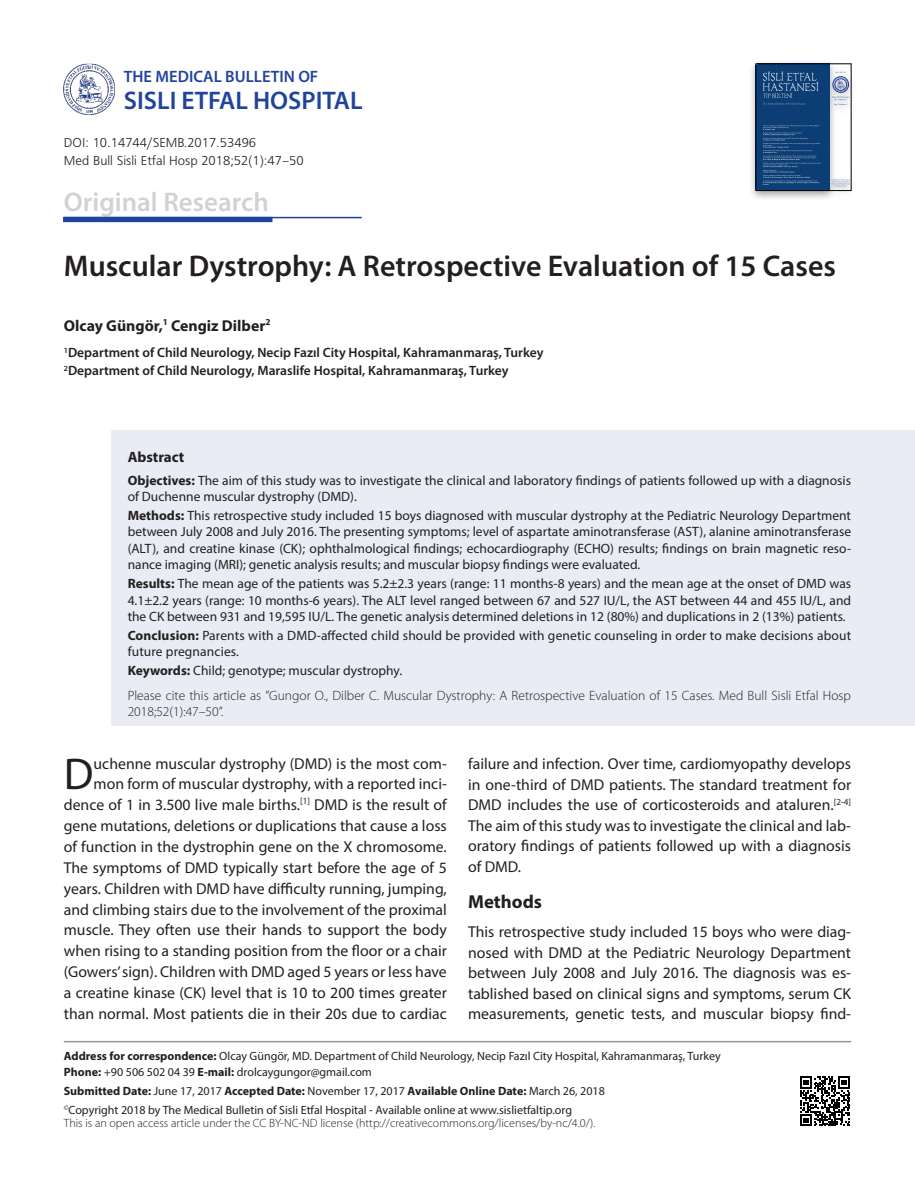
<style>
.page{position:relative;width:915px;height:1191px;background:#fff}
.page>*{position:absolute;margin:0;border:0;box-sizing:border-box;transform-origin:0 0}
.ana_metin_bosluksuz{font:44.7px "Myriad Pro";color:#231f20}
.ana_baslik{font:600 30px "Myriad Pro";color:#231f20}
.ana_baslik-2{font:600 27px "Myriad Pro";color:#d1d2d4}
.ana_baslik-3{font:600 25.5px "Myriad Pro";color:#21449b}
.altbaslik{font:700 18.75px "Myriad Pro";color:#231f20}
.ana_baslik-4{font:600 16.5px "Myriad Pro";color:#21449b}
.ana_metin_bosluksuz-2{font:15.75px/21px "Myriad Pro";color:#231f20;text-align:justify}
.yazar_adları{font:700 15.75px "Myriad Pro";color:#231f20}
.ozet_baslik{font:700 15px "Myriad Pro";color:#231f20}
.ozet{font:13.5px/16.5px "Myriad Pro";color:#231f20}
.kurumlar{font:600 13.5px "Myriad Pro";color:#231f20}
.ozet-2{font:300 13.5px/16.5px "Myriad Pro";color:#231f20}
.doi{font:13.5px "Frugal Normal Tr";color:#231f20}
.info{font:12px "Myriad Pro";color:#231f20}
.t1{font:300 12px "Myriad Pro";color:#231f20}
.info-2{font:700 12px "Myriad Pro";color:#231f20}
.s1{font-weight:700}
.s2{font-weight:400}
</style>
<div class="page">
<div style="left:112px;top:430px;width:802px;height:295px;background:#e9ecf5"></div>
<svg style="left:800px;top:1076px;width:49px;height:50px"></svg>
<hr style="left:64px;top:1041px;width:786px;height:1px;background:#939598">
<hr style="left:64px;top:217px;width:297px;height:1px;background:#21449b">
<div style="left:63px;top:217px;width:209px;height:5px;background:#21449b"></div>
<div style="left:747px;top:60px;width:111px;height:142px;background:#231f20;opacity:.43"></div>
<div style="left:757px;top:66px;width:71px;height:123px;background:#0c3e75"></div>
<svg style="left:762px;top:72px;width:56px;height:33px;background:#265283"></svg>
<svg style="left:762px;top:125px;width:58px;height:60px;background:#1d4b7e"></svg>
<svg style="left:831px;top:72px;width:17px;height:33px"></svg>
<svg style="left:831px;top:179px;width:22px;height:13px"></svg>
<div style="left:755px;top:64px;width:95px;height:127px;border:1px solid #000"></div>
<img style="left:64px;top:64px;width:51px;height:51px">
<p class="ana_baslik-4" style="left:124px;top:66px;width:196px">THE MEDICAL BULLETIN OF</p>
<p class="ana_baslik-3" style="left:124px;top:84px;width:240px">SISLI ETFAL HOSPITAL</p>
<p class="doi" style="left:64px;top:135px;width:194px">DOI: 10.14744/SEMB.2017.53496</p>
<p class="doi" style="left:64px;top:153px;width:241px">Med Bull Sisli Etfal Hosp 2018;52(1):47–50</p>
<p class="ana_baslik-2" style="left:64px;top:185px;width:206px">Original Research</p>
<p class="ana_baslik" style="left:64px;top:247px;width:773px">Muscular Dystrophy: A Retrospective Evaluation of 15 Cases</p>
<p class="yazar_adları" style="left:64px;top:315px;width:208px">Olcay Güngör,<sup>1</sup> Cengiz Dilber<sup>2</sup></p>
<p class="kurumlar" style="left:64px;top:344px;width:481px"><sup>1</sup>Department of Child Neurology, Necip Fazıl City Hospital, Kahramanmaraş, Turkey</p>
<p class="kurumlar" style="left:64px;top:362px;width:446px"><sup>2</sup>Department of Child Neurology, Maraslife Hospital, Kahramanmaraş, Turkey</p>
<p class="ozet_baslik" style="left:128px;top:447px;width:58px">Abstract</p>
<p class="ozet" style="left:128px;top:472px;width:724px"><span class="s1">Objectives:</span> The aim of this study was to investigate the clinical and laboratory findings of patients followed up with a diagnosis of Duchenne muscular dystrophy (DMD).</p>
<p class="ozet" style="left:128px;top:507px;width:724px;text-align:justify"><span class="s1">Methods:</span> This retrospective study included 15 boys diagnosed with muscular dystrophy at the Pediatric Neurology Department between July 2008 and July 2016. The presenting symptoms; level of aspartate aminotransferase (AST), alanine aminotransferase (ALT), and creatine kinase (CK); ophthalmological findings; echocardiography (ECHO) results; findings on brain magnetic reso&shy;nance imaging (MRI); genetic analysis results; and muscular biopsy findings were evaluated.</p>
<p class="ozet" style="left:128px;top:575px;width:724px;text-align:justify"><span class="s1">Results:</span> The mean age of the patients was 5.2±2.3 years (range: 11 months-8 years) and the mean age at the onset of DMD was 4.1±2.2 years (range: 10 months-6 years). The ALT level ranged between 67 and 527 IU/L, the AST between 44 and 455 IU/L, and the CK between 931 and 19,595 IU/L. The genetic analysis determined deletions in 12 (80%) and duplications in 2 (13%) patients.</p>
<p class="ozet" style="left:128px;top:626px;width:724px"><span class="s1">Conclusion:</span> Parents with a DMD-affected child should be provided with genetic counseling in order to make decisions about future pregnancies.</p>
<p class="ozet" style="left:128px;top:662px;width:276px"><span class="s1">Keywords:</span> Child; genotype; muscular dystrophy.</p>
<p class="ozet-2" style="left:128px;top:687px;width:724px">Please cite this article as ”Gungor O., Dilber C. Muscular Dystrophy: A Retrospective Evaluation of 15 Cases. Med Bull Sisli Etfal Hosp<br>2018;52(1):47–50”.</p>
<p class="ana_metin_bosluksuz" style="left:64px;top:746px;width:31px">D</p>
<p class="ana_metin_bosluksuz-2" style="left:94px;top:754px;width:354px;line-height:19.5px">uchenne muscular dystrophy (DMD) is the most com&shy;mon form of muscular dystrophy, with a reported inci-</p>
<p class="ana_metin_bosluksuz-2" style="left:64px;top:793px;width:384px">dence of 1 in 3.500 live male births.<sup>[1]</sup> DMD is the result of gene mutations, deletions or duplications that cause a loss of function in the dystrophin gene on the X chromosome.<br>The symptoms of DMD typically start before the age of 5 years. Children with DMD have difficulty running, jumping, and climbing stairs due to the involvement of the proximal muscle. They often use their hands to support the body when rising to a standing position from the floor or a chair (Gowers’ sign). Children with DMD aged 5 years or less have a creatine kinase (CK) level that is 10 to 200 times greater than normal. Most patients die in their 20s due to cardiac</p>
<p class="ana_metin_bosluksuz-2" style="left:468px;top:753px;width:384px;line-height:20.5px">failure and infection. Over time, cardiomyopathy develops in one-third of DMD patients. The standard treatment for DMD includes the use of corticosteroids and ataluren.<sup>[2-4] </sup>The aim of this study was to investigate the clinical and lab&shy;oratory findings of patients followed up with a diagnosis of DMD.</p>
<p class="altbaslik" style="left:468px;top:889px;width:75px">Methods</p>
<p class="ana_metin_bosluksuz-2" style="left:468px;top:921px;width:384px;line-height:20.5px">This retrospective study included 15 boys who were diag&shy;nosed with DMD at the Pediatric Neurology Department between July 2008 and July 2016. The diagnosis was es&shy;tablished based on clinical signs and symptoms, serum CK measurements, genetic tests, and muscular biopsy find-</p>
<p class="info" style="left:64px;top:1048px;width:658px"><span class="s1">Address for correspondence:</span> Olcay Güngör, MD. Department of Child Neurology, Necip Fazıl City Hospital, Kahramanmaraş, Turkey</p>
<p class="info" style="left:64px;top:1065px;width:309px"><span class="s1">Phone:</span> +90 506 502 04 39 <span class="s1">E-mail:</span> drolcaygungor@gmail.com</p>
<p class="info-2" style="left:64px;top:1083px;width:542px">Submitted Date: <span class="s2">June 17, 2017</span> Accepted Date: <span class="s2">November 17, 2017</span> Available Online Date: <span class="s2">March 26, 2018</span></p>
<p class="info" style="left:64px;top:1102px;width:509px"><sup>©</sup>Copyright 2018 by The Medical Bulletin of Sisli Etfal Hospital - Available online at www.sislietfaltip.org</p>
<p class="t1" style="left:64px;top:1116px;width:532px">This is an open access article under the CC BY-NC-ND license (http://creativecommons.org/licenses/by-nc/4.0/).</p>
</div>
